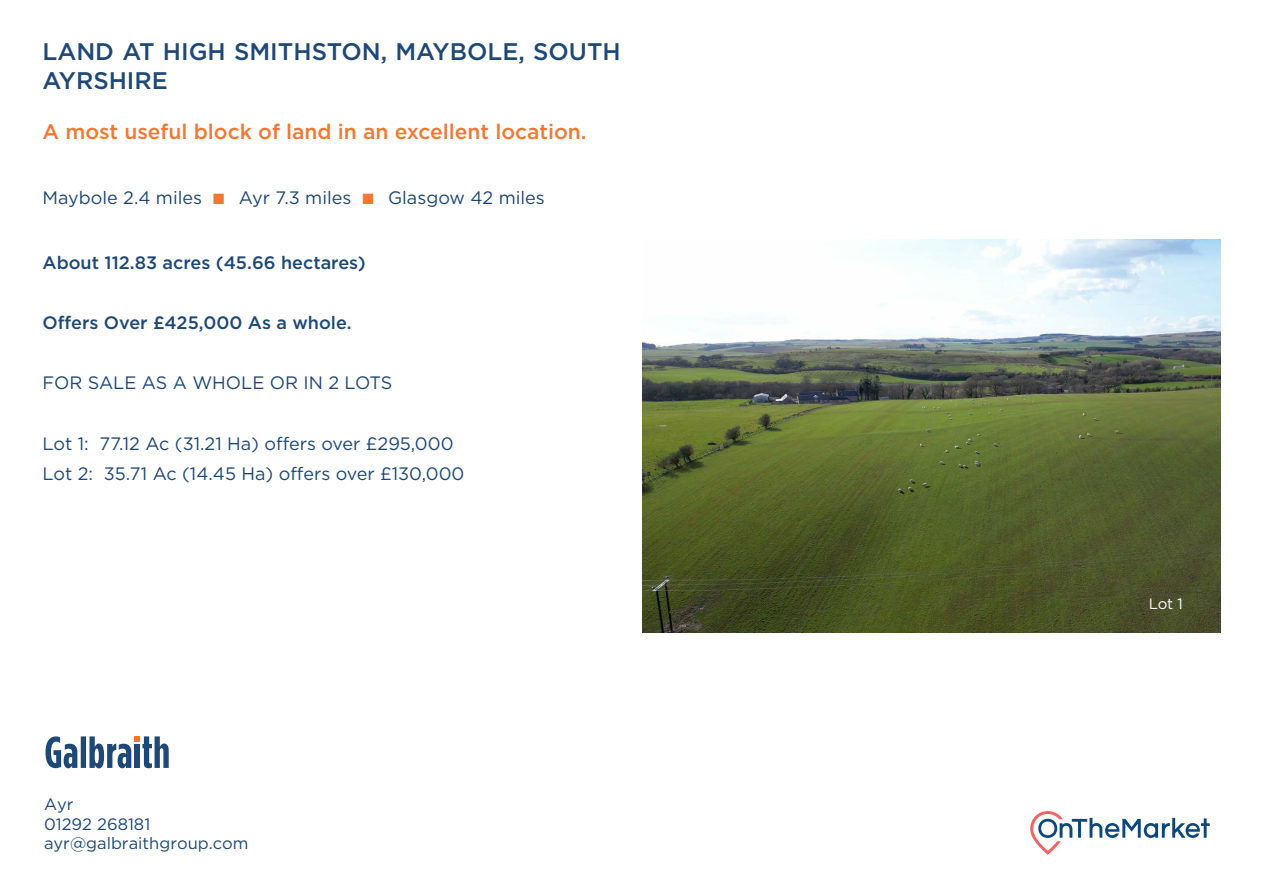
<style>
.page{position:relative;width:1263px;height:893px;background:#fff}
.page>*{position:absolute;margin:0;border:0;box-sizing:border-box;transform-origin:0 0}
.t1{font:500 24px/28.8px "Gotham HTF";color:#1e4877}
.t2{font:500 21px "Gotham HTF";color:#f37731}
.t3{font:18px "Gotham HTF";color:#1e4877}
.t4{font:500 18px "Gotham HTF";color:#1e4877}
.t5{font:16.5px "Gotham HTF";color:#1e4877}
.Body_Text{font:15px "Gotham HTF";color:#fff}
.s1{font-family:"Proxima Nova";color:#f37731}
</style>
<div class="page">
<svg style="left:46px;top:736px;width:123px;height:32px"></svg>
<div style="left:135px;top:744px;width:5px;height:24px;background:#1e4877"></div>
<img style="left:642px;top:239px;width:578px;height:394px">
<svg style="left:1030px;top:811px;width:180px;height:44px"></svg>
<p class="t1" style="left:43px;top:37px;width:580px">LAND AT HIGH SMITHSTON, MAYBOLE, SOUTH<br>AYRSHIRE</p>
<p class="t2" style="left:43px;top:120px;width:545px">A most useful block of land in an excellent location.</p>
<p class="t3" style="left:43px;top:188px;width:504px">Maybole 2.4 miles <span class="s1">■</span> Ayr 7.3 miles <span class="s1">■</span> Glasgow 42 miles</p>
<p class="t4" style="left:43px;top:252px;width:325px">About 112.83 acres (45.66 hectares)</p>
<p class="t4" style="left:43px;top:312px;width:311px">Offers Over £425,000 As a whole.</p>
<p class="t3" style="left:43px;top:373px;width:351px">FOR SALE AS A WHOLE OR IN 2 LOTS</p>
<p class="t3" style="left:43px;top:433px;width:413px">Lot 1: 77.12 Ac (31.21 Ha) offers over £295,000</p>
<p class="t3" style="left:43px;top:463px;width:423px">Lot 2: 35.71 Ac (14.45 Ha) offers over £130,000</p>
<p class="t5" style="left:44px;top:795px;width:31px">Ayr</p>
<p class="t5" style="left:44px;top:815px;width:108px">01292 268181</p>
<p class="t5" style="left:44px;top:834px;width:206px">ayr@galbraithgroup.com</p>
<p class="Body_Text" style="left:1149px;top:595px;width:36px">Lot 1</p>
</div>
